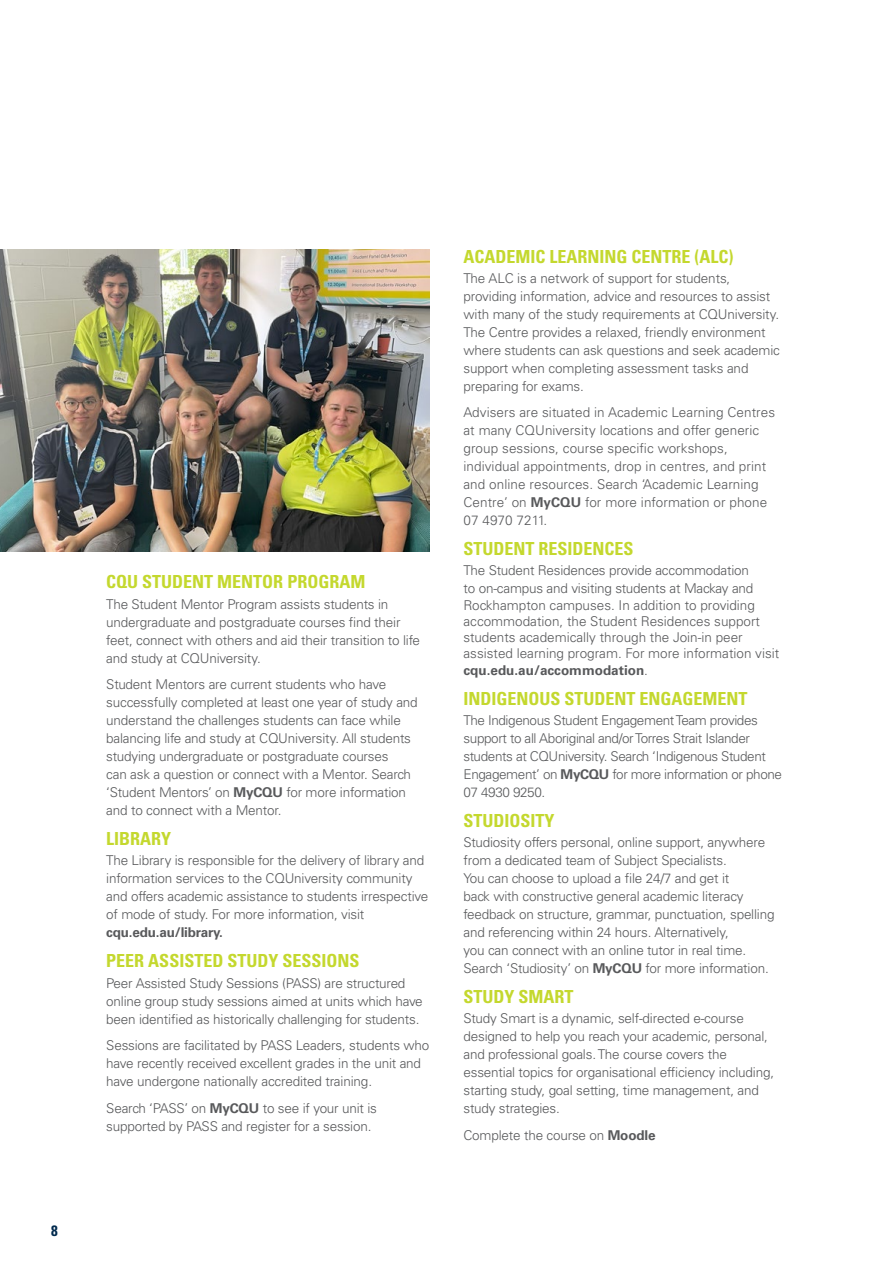
<style>
.page{position:relative;width:893px;height:1263px;background:#fff}
.page>*{position:absolute;margin:0;border:0;box-sizing:border-box;transform-origin:0 0}
.t1{font:700 condensed 18px "Univers LT Std";color:#c4d82e}
.t2{font:700 condensed 15px "Univers LT Std";color:#002a4e}
.t3{font:300 13.5px/18px "Univers LT Std";letter-spacing:-.015em;color:#58595b}
.t4{font:300 13.5px/18px "Univers LT Std";letter-spacing:.005em;color:#58595b}
.t5{font:700 13.5px "Univers LT Std";letter-spacing:-.015em;color:#58595b}
.s1{font-weight:700}
</style>
<div class="page">
<img style="left:0;top:249px;width:429px;height:302px">
<p class="t2" style="left:51px;top:1221px;width:8px">8</p>
<h1 class="t1" style="left:106px;top:571px;width:261px">CQU STUDENT MENTOR PROGRAM</h1>
<p class="t3" style="left:106px;top:595px;width:315px">The Student Mentor Program assists students in undergraduate and postgraduate courses find their feet, connect with others and aid their transition to life and study at CQUniversity.</p>
<p class="t3" style="left:106px;top:675px;width:313px">Student Mentors are current students who have successfully completed at least one year of study and understand the challenges students can face while balancing life and study at CQUniversity. All students studying undergraduate or postgraduate courses<br>can ask a question or connect with a Mentor. Search ‘Student Mentors’ on <span class="s1">MyCQU</span> for more information and to connect with a Mentor.</p>
<h1 class="t1" style="left:106px;top:828px;width:66px">LIBRARY</h1>
<p class="t3" style="left:106px;top:851px;width:323px">The Library is responsible for the delivery of library and information services to the CQUniversity community and offers academic assistance to students irrespective of mode of study. For more information, visit</p>
<p class="t5" style="left:106px;top:925px;width:118px">cqu.edu.au/library.</p>
<h1 class="t1" style="left:106px;top:950px;width:255px">PEER ASSISTED STUDY SESSIONS</h1>
<p class="t3" style="left:106px;top:974px;width:318px">Peer Assisted Study Sessions (PASS) are structured online group study sessions aimed at units which have been identified as historically challenging for students.</p>
<p class="t3" style="left:106px;top:1036px;width:325px">Sessions are facilitated by PASS Leaders, students who have recently received excellent grades in the unit and have undergone nationally accredited training.</p>
<p class="t3" style="left:106px;top:1099px;width:272px">Search ‘PASS’ on <span class="s1">MyCQU</span> to see if your unit is supported by PASS and register for a session.</p>
<h1 class="t1" style="left:463px;top:245px;width:272px">ACADEMIC LEARNING CENTRE (ALC)</h1>
<p class="t3" style="left:463px;top:269px;width:318px">The ALC is a network of support for students, providing information, advice and resources to assist with many of the study requirements at CQUniversity.<br>The Centre provides a relaxed, friendly environment where students can ask questions and seek academic support when completing assessment tasks and preparing for exams.</p>
<p class="t4" style="left:463px;top:403px;width:313px">Advisers are situated in Academic Learning Centres at many CQUniversity locations and offer generic group sessions, course specific workshops, individual appointments, drop in centres, and print and online resources. Search ‘Academic Learning Centre’ on <span class="s1">MyCQU</span> for more information or phone 07 4970 7211.</p>
<h1 class="t1" style="left:463px;top:538px;width:172px">STUDENT RESIDENCES</h1>
<p class="t3" style="left:463px;top:562px;width:291px">The Student Residences provide accommodation to on-campus and visiting students at Mackay and</p>
<p class="t3" style="left:463px;top:597px;width:317px;line-height:16.2px">Rockhampton campuses. In addition to providing accommodation, the Student Residences support students academically through the Join-in peer assisted learning program. For more information visit <span class="s1">cqu.edu.au/accommodation</span>.</p>
<h1 class="t1" style="left:463px;top:687px;width:286px">INDIGENOUS STUDENT ENGAGEMENT</h1>
<p class="t3" style="left:463px;top:711px;width:320px">The Indigenous Student Engagement Team provides support to all Aboriginal and/or Torres Strait Islander students at CQUniversity. Search ‘Indigenous Student Engagement’ on <span class="s1">MyCQU</span> for more information or phone 07 4930 9250.</p>
<h1 class="t1" style="left:463px;top:809px;width:93px">STUDIOSITY</h1>
<p class="t3" style="left:463px;top:833px;width:313px">Studiosity offers personal, online support, anywhere from a dedicated team of Subject Specialists.<br>You can choose to upload a file 24/7 and get it<br>back with constructive general academic literacy feedback on structure, grammar, punctuation, spelling and referencing within 24 hours. Alternatively,<br>you can connect with an online tutor in real time.<br>Search ‘Studiosity’ on <span class="s1">MyCQU</span> for more information.</p>
<h1 class="t1" style="left:463px;top:986px;width:112px">STUDY SMART</h1>
<p class="t3" style="left:463px;top:1009px;width:312px">Study Smart is a dynamic, self-directed e-course designed to help you reach your academic, personal, and professional goals. The course covers the essential topics for organisational efficiency including, starting study, goal setting, time management, and study strategies.</p>
<p class="t3" style="left:463px;top:1126px;width:194px">Complete the course on <span class="s1">Moodle</span></p>
</div>
